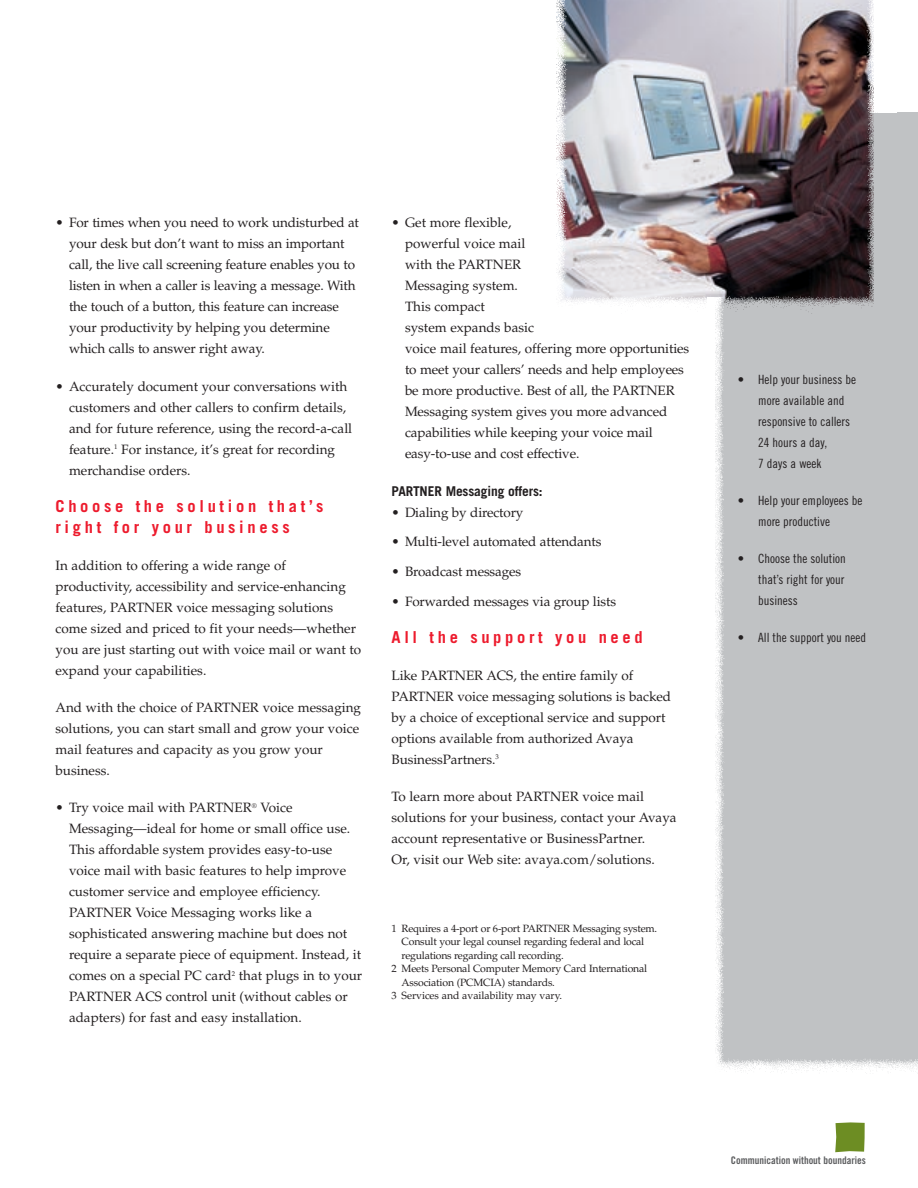
<style>
.page{position:relative;width:918px;height:1188px;background:#fff}
.page>*{position:absolute;margin:0;border:0;box-sizing:border-box;transform-origin:0 0}
.t1{font:700 16.5px/21px "Trade Gothic";letter-spacing:.22em;color:#ed1b2d}
.t2{font:13.5px/21px "Palatino";color:#231f20}
.t3{font:700 13.5px "Trade Gothic";letter-spacing:-.01em;color:#231f20}
.t4{font:12.75px/21px "Trade Gothic Cond Eighteen";color:#231f20}
.t5{font:10.5px "Palatino";letter-spacing:-.02em;color:#231f20}
.t6{font:10.5px "Trade Gothic Bold Cond Twenty";color:#5b5c5e}
</style>
<div class="page">
<svg style="left:835px;top:1122px;width:30px;height:30px"></svg>
<div style="left:715px;top:112px;width:203px;height:961px;background:#c0c2c4"></div>
<img style="left:715px;top:0;width:159px;height:298px">
<img style="left:556px;top:0;width:159px;height:304px">
<img style="left:716px;top:113px;width:158px;height:201px">
<img style="left:857px;top:0;width:17px;height:112px">
<img style="left:708px;top:298px;width:27px;height:751px">
<img style="left:715px;top:1049px;width:203px;height:24px">
<p class="t2" style="left:69px;top:214px;width:292px;text-indent:-14px">• For times when you need to work undisturbed at your desk but don’t want to miss an important call, the live call screening feature enables you to listen in when a caller is leaving a message. With the touch of a button, this feature can increase your productivity by helping you determine which calls to answer right away.</p>
<p class="t2" style="left:69px;top:377px;width:285px;text-indent:-14px">• Accurately document your conversations with customers and other callers to confirm details, and for future reference, using the record-a-call feature.<sup>1</sup> For instance, it’s great for recording merchandise orders.</p>
<p class="t1" style="left:56px;top:497px;width:269px">Choose the solution that’s right for your business</p>
<p class="t2" style="left:56px;top:556px;width:307px">In addition to offering a wide range of productivity, accessibility and service-enhancing features, PARTNER voice messaging solutions come sized and priced to fit your needs—whether you are just starting out with voice mail or want to expand your capabilities.</p>
<p class="t2" style="left:56px;top:699px;width:307px">And with the choice of PARTNER voice messaging solutions, you can start small and grow your voice mail features and capacity as you grow your business.</p>
<p class="t2" style="left:69px;top:799px;width:295px;text-indent:-14px">• Try voice mail with PARTNER<sup>®</sup> Voice Messaging—ideal for home or small office use.<br>This affordable system provides easy-to-use voice mail with basic features to help improve customer service and employee efficiency.<br>PARTNER Voice Messaging works like a sophisticated answering machine but does not require a separate piece of equipment. Instead, it comes on a special PC card<sup>2</sup> that plugs in to your PARTNER ACS control unit (without cables or adapters) for fast and easy installation.</p>
<p class="t2" style="left:405px;top:214px;width:286px;text-indent:-14px">• Get more flexible,<br>powerful voice mail<br>with the PARTNER<br>Messaging system.<br>This compact<br>system expands basic<br>voice mail features, offering more opportunities to meet your callers’ needs and help employees be more productive. Best of all, the PARTNER<br>Messaging system gives you more advanced capabilities while keeping your voice mail easy-to-use and cost effective.</p>
<p class="t3" style="left:392px;top:486px;width:153px">PARTNER Messaging offers:</p>
<p class="t2" style="left:392px;top:503px;width:133px">• Dialing by directory</p>
<p class="t2" style="left:392px;top:533px;width:212px">• Multi-level automated attendants</p>
<p class="t2" style="left:392px;top:562px;width:131px">• Broadcast messages</p>
<p class="t2" style="left:392px;top:592px;width:226px">• Forwarded messages via group lists</p>
<p class="t1" style="left:392px;top:628px;width:253px">All the support you need</p>
<p class="t2" style="left:392px;top:666px;width:281px">Like PARTNER ACS, the entire family of PARTNER voice messaging solutions is backed by a choice of exceptional service and support options available from authorized Avaya BusinessPartners.<sup>3</sup></p>
<p class="t2" style="left:392px;top:788px;width:287px">To learn more about PARTNER voice mail solutions for your business, contact your Avaya account representative or BusinessPartner.<br>Or, visit our Web site: avaya.com/solutions.</p>
<p class="t5" style="left:392px;top:924px;width:267px">1 Requires a 4-port or 6-port PARTNER Messaging system.</p>
<p class="t5" style="left:402px;top:937px;width:244px">Consult your legal counsel regarding federal and local</p>
<p class="t5" style="left:402px;top:951px;width:164px">regulations regarding call recording.</p>
<p class="t5" style="left:392px;top:964px;width:257px">2 Meets Personal Computer Memory Card International</p>
<p class="t5" style="left:402px;top:978px;width:155px">Association (PCMCIA) standards.</p>
<p class="t5" style="left:392px;top:991px;width:172px">3 Services and availability may vary.</p>
<p class="t4" style="left:758px;top:370px;width:99px;text-indent:-20px">• Help your business be more available and responsive to callers<br>24 hours a day,<br>7 days a week</p>
<p class="t4" style="left:758px;top:491px;width:106px;text-indent:-20px">• Help your employees be more productive</p>
<p class="t4" style="left:758px;top:549px;width:89px;text-align:justify;text-indent:-20px">• Choose the solution that’s right for your business</p>
<p class="t4" style="left:738px;top:628px;width:130px">• All the support you need</p>
<p class="t6" style="left:731px;top:1156px;width:137px">Communication without boundaries</p>
</div>
